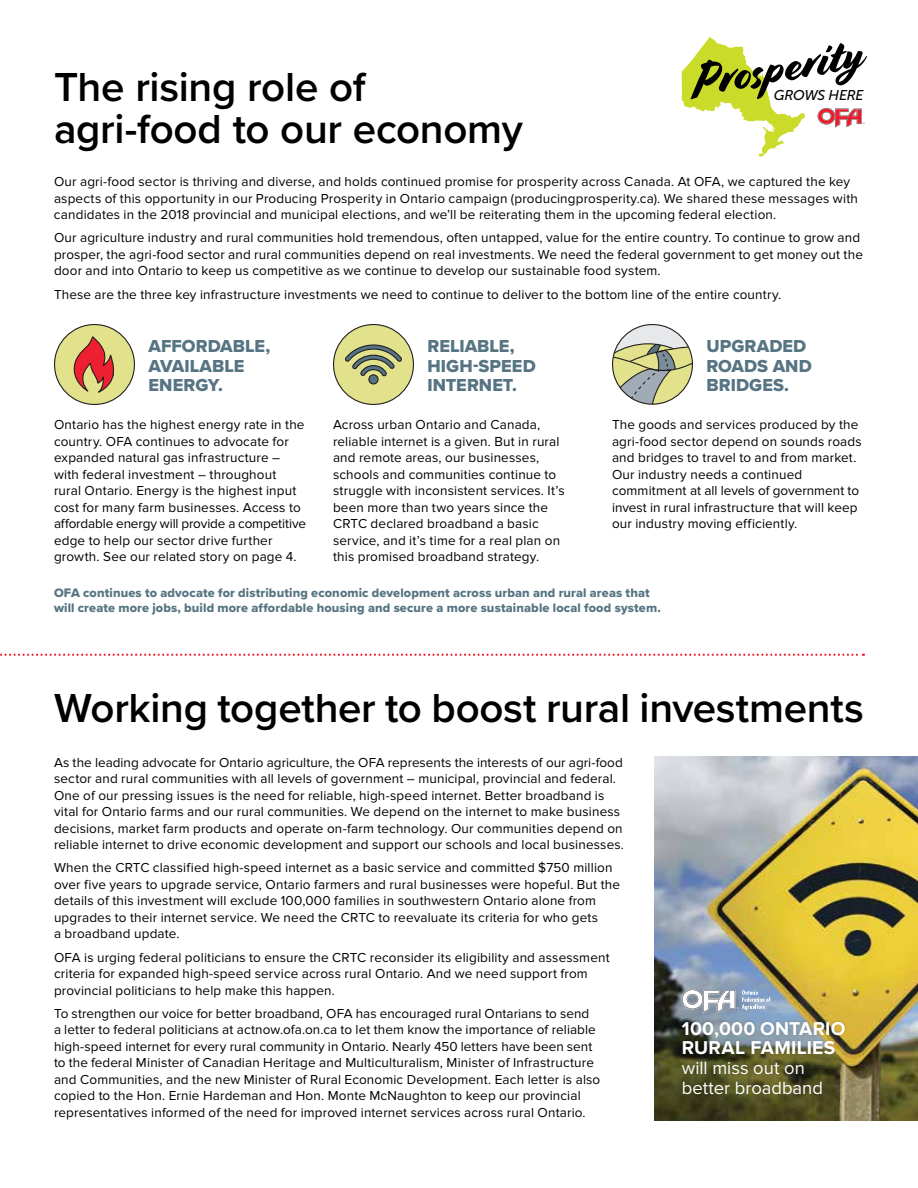
<style>
.page{position:relative;width:918px;height:1188px;background:#fff}
.page>*{position:absolute;margin:0;border:0;box-sizing:border-box;transform-origin:0 0}
.t1{font:47.1px "Cortado";color:#000}
.t2{font:600 42px/42px "Proxima Nova";letter-spacing:-.01em;color:#000}
.t3{font:700 19.35px/19.4px "Proxima Nova";letter-spacing:.015em;color:#fff}
.t4{font:18.45px/19.6px "Proxima Nova";color:#fff}
.t5{font:18px/19.5px "Proxima Nova Extrabld";color:#567482}
.t6{font:italic 14.1px "Museo Sans 500";letter-spacing:-.025em;color:#000}
.t7{font:13.5px/16.5px "Proxima Nova";letter-spacing:.01em;color:#000}
.t8{font:12.75px/15px "Proxima Nova Extrabld";letter-spacing:.01em;color:#567482}
</style>
<div class="page">
<svg style="left:0;top:654px;width:864px;height:2px"></svg>
<svg style="left:682px;top:37px;width:123px;height:120px"></svg>
<svg style="left:818px;top:108px;width:47px;height:19px"></svg>
<img style="left:655px;top:756px;width:263px;height:364px">
<svg style="left:682px;top:989px;width:88px;height:24px"></svg>
<div style="left:679px;top:1019px;width:168px;height:78px;background:#000;opacity:.11"></div>
<div style="left:55px;top:325px;width:79px;height:79px;background:#e2e28c;border-radius:50%"></div>
<div style="left:54px;top:324px;width:81px;height:81px;border:1px solid #231f20;border-radius:50%"></div>
<svg style="left:73px;top:337px;width:42px;height:64px"></svg>
<div style="left:334px;top:325px;width:79px;height:79px;background:#e2e28c;border-radius:50%"></div>
<div style="left:333px;top:324px;width:81px;height:81px;border:1px solid #231f20;border-radius:50%"></div>
<svg style="left:345px;top:344px;width:57px;height:41px"></svg>
<svg style="left:612px;top:325px;width:81px;height:80px"></svg>
<h1 class="t1" style="left:688px;top:63px;width:175px;rotate:-10deg">Prosperity</h1>
<h2 class="t2" style="left:54px;top:68px;width:470px">The rising role of agri-food to our economy</h2>
<p class="t7" style="left:54px;top:174px;width:806px">Our agri-food sector is thriving and diverse, and holds continued promise for prosperity across Canada. At OFA, we captured the key aspects of this opportunity in our Producing Prosperity in Ontario campaign (producingprosperity.ca). We shared these messages with candidates in the 2018 provincial and municipal elections, and we’ll be reiterating them in the upcoming federal election.</p>
<p class="t7" style="left:54px;top:230px;width:810px">Our agriculture industry and rural communities hold tremendous, often untapped, value for the entire country. To continue to grow and prosper, the agri-food sector and rural communities depend on real investments. We need the federal government to get money out the door and into Ontario to keep us competitive as we continue to develop our sustainable food system.</p>
<p class="t7" style="left:54px;top:287px;width:729px">These are the three key infrastructure investments we need to continue to deliver to the bottom line of the entire country.</p>
<p class="t6" style="left:774px;top:87px;width:91px">GROWS HERE</p>
<h3 class="t5" style="left:148px;top:337px;width:123px">AFFORDABLE,<br>AVAILABLE<br>ENERGY.</h3>
<p class="t7" style="left:54px;top:417px;width:254px">Ontario has the highest energy rate in the country. OFA continues to advocate for expanded natural gas infrastructure – with federal investment – throughout rural Ontario. Energy is the highest input cost for many farm businesses. Access to affordable energy will provide a competitive edge to help our sector drive further growth. See our related story on page 4.</p>
<h3 class="t5" style="left:428px;top:337px;width:110px">RELIABLE,<br>HIGH-SPEED<br>INTERNET.</h3>
<p class="t7" style="left:333px;top:417px;width:233px">Across urban Ontario and Canada, reliable internet is a given. But in rural and remote areas, our businesses, schools and communities continue to struggle with inconsistent services. It’s been more than two years since the CRTC declared broadband a basic service, and it’s time for a real plan on this promised broadband strategy.</p>
<h3 class="t5" style="left:706px;top:337px;width:107px">UPGRADED<br>ROADS AND<br>BRIDGES.</h3>
<p class="t7" style="left:612px;top:417px;width:251px">The goods and services produced by the agri-food sector depend on sounds roads and bridges to travel to and from market.<br>Our industry needs a continued commitment at all levels of government to invest in rural infrastructure that will keep our industry moving efficiently.</p>
<p class="t8" style="left:54px;top:586px;width:608px">OFA continues to advocate for distributing economic development across urban and rural areas that will create more jobs, build more affordable housing and secure a more sustainable local food system.</p>
<h2 class="t2" style="left:54px;top:689px;width:812px">Working together to boost rural investments</h2>
<p class="t7" style="left:54px;top:755px;width:571px">As the leading advocate for Ontario agriculture, the OFA represents the interests of our agri-food sector and rural communities with all levels of government – municipal, provincial and federal.<br>One of our pressing issues is the need for reliable, high-speed internet. Better broadband is vital for Ontario farms and our rural communities. We depend on the internet to make business decisions, market farm products and operate on-farm technology. Our communities depend on reliable internet to drive economic development and support our schools and local businesses.</p>
<p class="t7" style="left:54px;top:860px;width:568px">When the CRTC classified high-speed internet as a basic service and committed $750 million over five years to upgrade service, Ontario farmers and rural businesses were hopeful. But the details of this investment will exclude 100,000 families in southwestern Ontario alone from upgrades to their internet service. We need the CRTC to reevaluate its criteria for who gets<br>a broadband update.</p>
<p class="t7" style="left:54px;top:950px;width:557px">OFA is urging federal politicians to ensure the CRTC reconsider its eligibility and assessment criteria for expanded high-speed service across rural Ontario. And we need support from provincial politicians to help make this happen.</p>
<p class="t7" style="left:54px;top:1006px;width:548px">To strengthen our voice for better broadband, OFA has encouraged rural Ontarians to send<br>a letter to federal politicians at actnow.ofa.on.ca to let them know the importance of reliable high-speed internet for every rural community in Ontario. Nearly 450 letters have been sent to the federal Minister of Canadian Heritage and Multiculturalism, Minister of Infrastructure and Communities, and the new Minister of Rural Economic Development. Each letter is also copied to the Hon. Ernie Hardeman and Hon. Monte McNaughton to keep our provincial representatives informed of the need for improved internet services across rural Ontario.</p>
<h3 class="t3" style="left:682px;top:1020px;width:165px">100,000 ONTARIO<br>RURAL FAMILIES</h3>
<h3 class="t4" style="left:682px;top:1059px;width:143px">will miss out on better broadband</h3>
</div>
